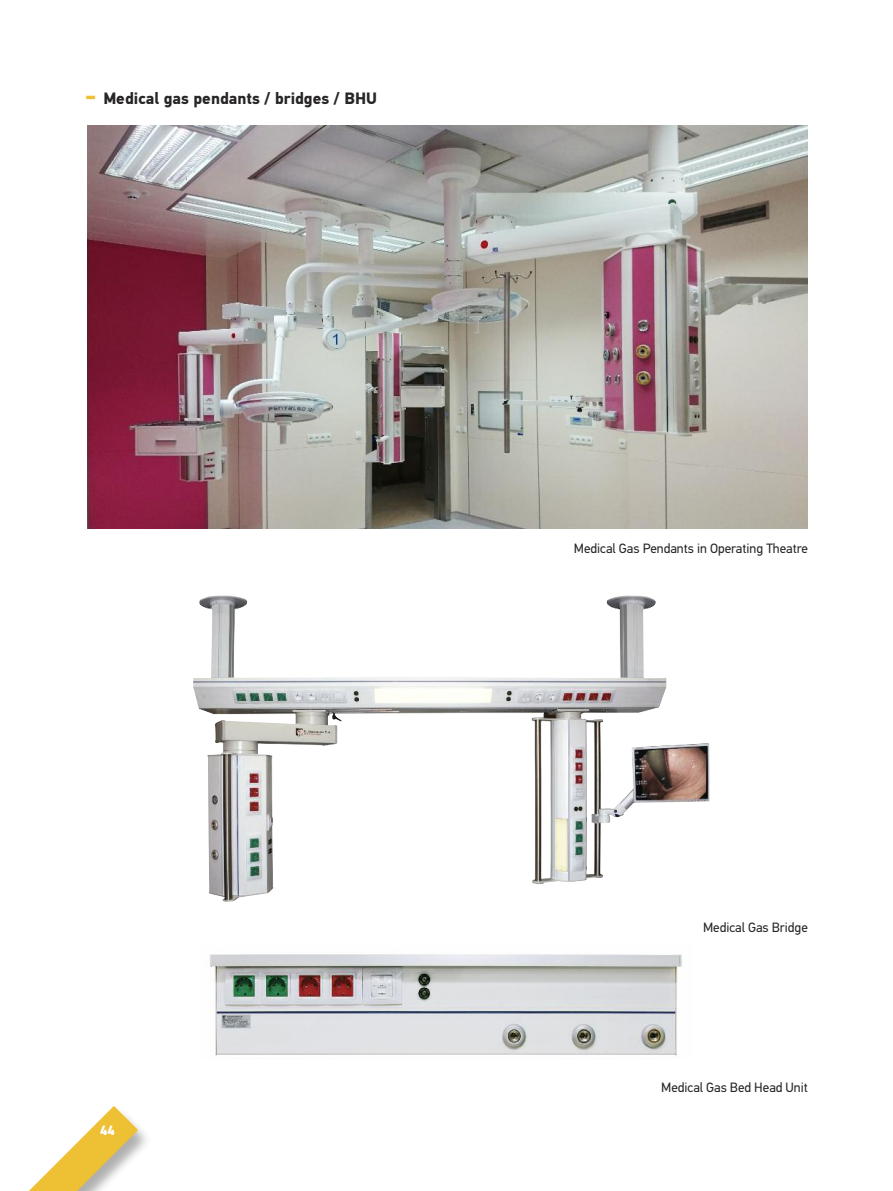
<style>
.page{position:relative;width:893px;height:1191px;background:#fff}
.page>*{position:absolute;margin:0;border:0;box-sizing:border-box;transform-origin:0 0}
.t1{font:700 16.5px "PF Din Text Pro";color:#272526}
.t2{font:13.5px "PF Din Text Pro";color:#272526}
.t3{font:13.5px "PF Din Text Cond Pro X Black";color:#fff}
.s1{font-size:25.5px;color:#eec033}
</style>
<div class="page">
<img style="left:87px;top:126px;width:721px;height:402px">
<img style="left:193px;top:609px;width:516px;height:293px">
<img style="left:210px;top:954px;width:472px;height:102px">
<svg style="left:28px;top:1105px;width:110px;height:86px"></svg>
<p class="t1" style="left:85px;top:88px;width:293px"><span class="s1">-</span> Medical gas pendants / bridges / BHU</p>
<p class="t3" style="left:100px;top:1121px;width:16px">44</p>
<p class="t2" style="left:574px;top:540px;width:235px">Medical Gas Pendants in Operating Theatre</p>
<p class="t2" style="left:703px;top:919px;width:106px">Medical Gas Bridge</p>
<p class="t2" style="left:661px;top:1079px;width:148px">Medical Gas Bed Head Unit</p>
</div>
